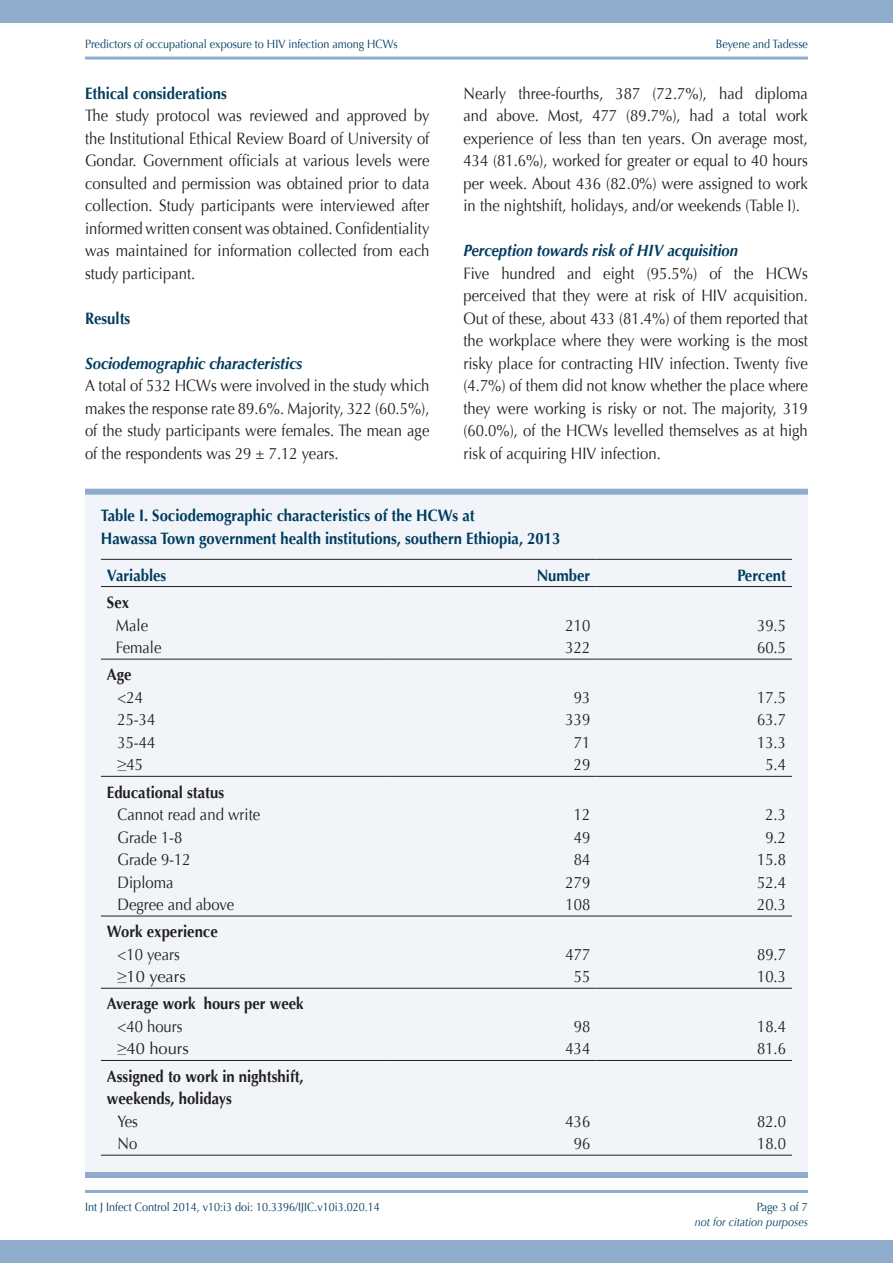
<style>
.page{position:relative;width:893px;height:1263px;background:#fff}
.page>*{position:absolute;margin:0;border:0;box-sizing:border-box;transform-origin:0 0}
.bodytext{font:16.5px/22.5px "Optima";color:#231f20;text-align:justify;scale:.9 1}
.sub1{font:700 16.5px "Optima";color:#003c5f;scale:.9 1}
.bodytext-2{font:700 16.5px/22.5px "Optima";color:#231f20;scale:.9 1}
.sub2{font:italic 700 16.5px "Optima";color:#003c5f;scale:.9 1}
.bodytext-3{font:16.5px "Optima";color:#231f20}
.t1{font:12px "Optima";color:#003c5f;scale:.9 1}
.t2{font:italic 12px "Optima";color:#003c5f;scale:.9 1}
</style>
<div class="page">
<div style="left:0;top:0;width:893px;height:23px;background:#8faccc"></div>
<div style="left:0;top:1240px;width:893px;height:23px;background:#8faccc"></div>
<hr style="left:85px;top:1190px;width:723px;height:3px;background:#8faccc">
<hr style="left:85px;top:57px;width:723px;height:3px;background:#8faccc">
<div style="left:85px;top:494px;width:723px;height:678px;background:#f1f5f9"></div>
<div style="left:85px;top:489px;width:723px;height:6px;background:#8faccc"></div>
<div style="left:85px;top:1172px;width:723px;height:6px;background:#8faccc"></div>
<hr style="left:101px;top:1155px;width:286px;height:1px;background:#231f20">
<hr style="left:387px;top:1155px;width:209px;height:1px;background:#231f20">
<hr style="left:596px;top:1155px;width:196px;height:1px;background:#231f20">
<hr style="left:101px;top:559px;width:286px;height:1px;background:#231f20">
<hr style="left:387px;top:559px;width:209px;height:1px;background:#231f20">
<hr style="left:596px;top:559px;width:196px;height:1px;background:#231f20">
<hr style="left:101px;top:586px;width:286px;height:1px;background:#231f20">
<hr style="left:387px;top:586px;width:209px;height:1px;background:#231f20">
<hr style="left:596px;top:586px;width:196px;height:1px;background:#231f20">
<hr style="left:101px;top:659px;width:286px;height:1px;background:#231f20">
<hr style="left:387px;top:659px;width:209px;height:1px;background:#231f20">
<hr style="left:596px;top:659px;width:196px;height:1px;background:#231f20">
<hr style="left:101px;top:776px;width:286px;height:1px;background:#231f20">
<hr style="left:387px;top:776px;width:209px;height:1px;background:#231f20">
<hr style="left:596px;top:776px;width:196px;height:1px;background:#231f20">
<hr style="left:101px;top:916px;width:286px;height:1px;background:#231f20">
<hr style="left:387px;top:916px;width:209px;height:1px;background:#231f20">
<hr style="left:596px;top:916px;width:196px;height:1px;background:#231f20">
<hr style="left:101px;top:988px;width:286px;height:1px;background:#231f20">
<hr style="left:387px;top:988px;width:209px;height:1px;background:#231f20">
<hr style="left:596px;top:988px;width:196px;height:1px;background:#231f20">
<hr style="left:101px;top:1060px;width:286px;height:1px;background:#231f20">
<hr style="left:387px;top:1060px;width:209px;height:1px;background:#231f20">
<hr style="left:596px;top:1060px;width:196px;height:1px;background:#231f20">
<p class="t1" style="left:85px;top:37px;width:349px">Predictors of occupational exposure to HIV infection among HCWs</p>
<p class="t1" style="left:716px;top:37px;width:104px">Beyene and Tadesse</p>
<p class="sub1" style="left:85px;top:84px;width:159px">Ethical considerations</p>
<p class="bodytext" style="left:85px;top:105px;width:384px">The study protocol was reviewed and approved by the Institutional Ethical Review Board of University of Gondar. Government officials at various levels were consulted and permission was obtained prior to data collection. Study participants were interviewed after informed written consent was obtained. Confidentiality was maintained for information collected from each study participant.</p>
<p class="sub1" style="left:85px;top:309px;width:52px">Results</p>
<p class="sub2" style="left:85px;top:353px;width:243px">Sociodemographic characteristics</p>
<p class="bodytext" style="left:85px;top:375px;width:384px">A total of 532 HCWs were involved in the study which makes the response rate 89.6%. Majority, 322 (60.5%), of the study participants were females. The mean age of the respondents was 29 ± 7.12 years.</p>
<p class="bodytext" style="left:463px;top:82px;width:384px">Nearly three-fourths, 387 (72.7%), had diploma and above. Most, 477 (89.7%), had a total work experience of less than ten years. On average most, 434 (81.6%), worked for greater or equal to 40 hours per week. About 436 (82.0%) were assigned to work in the nightshift, holidays, and/or weekends (Table I).</p>
<p class="sub2" style="left:463px;top:241px;width:307px">Perception towards risk of HIV acquisition</p>
<p class="bodytext" style="left:463px;top:262px;width:384px">Five hundred and eight (95.5%) of the HCWs perceived that they were at risk of HIV acquisition.<br>Out of these, about 433 (81.4%) of them reported that the workplace where they were working is the most risky place for contracting HIV infection. Twenty five (4.7%) of them did not know whether the place where they were working is risky or not. The majority, 319 (60.0%), of the HCWs levelled themselves as at high risk of acquiring HIV infection.</p>
<p class="sub1" style="left:101px;top:506px;width:417px">Table I. Sociodemographic characteristics of the HCWs at</p>
<p class="sub1" style="left:101px;top:528px;width:512px">Hawassa Town government health institutions, southern Ethiopia, 2013</p>
<p class="sub1" style="left:107px;top:565px;width:68px">Variables</p>
<p class="sub1" style="left:537px;top:565px;width:61px">Number</p>
<p class="sub1" style="left:737px;top:565px;width:56px">Percent</p>
<p class="bodytext-2" style="left:107px;top:591px;width:26px">Sex</p>
<p class="bodytext" style="left:116px;top:614px;width:37px">Male</p>
<p class="bodytext" style="left:116px;top:636px;width:52px">Female</p>
<p class="bodytext" style="left:566px;top:614px;width:29px">210</p>
<p class="bodytext" style="left:566px;top:636px;width:29px">322</p>
<p class="bodytext" style="left:757px;top:614px;width:34px">39.5</p>
<p class="bodytext" style="left:757px;top:636px;width:34px">60.5</p>
<p class="bodytext-2" style="left:107px;top:664px;width:29px">Age</p>
<p class="bodytext" style="left:117px;top:686px;width:30px">&lt;24</p>
<p class="bodytext" style="left:117px;top:709px;width:44px">25-34</p>
<p class="bodytext" style="left:117px;top:731px;width:44px">35-44</p>
<p class="bodytext-3" style="left:117px;top:755px;width:27px">≥45</p>
<p class="bodytext-2" style="left:107px;top:781px;width:132px">Educational status</p>
<p class="bodytext" style="left:117px;top:803px;width:160px">Cannot read and write</p>
<p class="bodytext" style="left:117px;top:826px;width:74px">Grade 1-8</p>
<p class="bodytext" style="left:117px;top:848px;width:83px">Grade 9-12</p>
<p class="bodytext" style="left:117px;top:871px;width:64px">Diploma</p>
<p class="bodytext" style="left:117px;top:893px;width:131px">Degree and above</p>
<p class="bodytext-2" style="left:107px;top:920px;width:125px">Work experience</p>
<p class="bodytext" style="left:117px;top:943px;width:71px">&lt;10 years</p>
<p class="bodytext-3" style="left:117px;top:967px;width:70px">≥10 years</p>
<p class="bodytext-2" style="left:107px;top:993px;width:220px">Average work hours per week</p>
<p class="bodytext" style="left:117px;top:1015px;width:74px">&lt;40 hours</p>
<p class="bodytext-3" style="left:117px;top:1039px;width:73px">≥40 hours</p>
<p class="bodytext-2" style="left:107px;top:1065px;width:220px">Assigned to work in nightshift, weekends, holidays</p>
<p class="bodytext" style="left:117px;top:1110px;width:24px">Yes</p>
<p class="bodytext" style="left:117px;top:1132px;width:24px">No</p>
<p class="bodytext" style="left:574px;top:686px;width:20px">93</p>
<p class="bodytext" style="left:566px;top:709px;width:29px">339</p>
<p class="bodytext" style="left:574px;top:731px;width:20px">71</p>
<p class="bodytext" style="left:574px;top:754px;width:20px">29</p>
<p class="bodytext" style="left:757px;top:686px;width:34px">17.5</p>
<p class="bodytext" style="left:757px;top:709px;width:34px">63.7</p>
<p class="bodytext" style="left:757px;top:731px;width:34px">13.3</p>
<p class="bodytext" style="left:765px;top:754px;width:24px">5.4</p>
<p class="bodytext" style="left:574px;top:803px;width:20px">12</p>
<p class="bodytext" style="left:574px;top:826px;width:20px">49</p>
<p class="bodytext" style="left:574px;top:848px;width:20px">84</p>
<p class="bodytext" style="left:566px;top:871px;width:29px">279</p>
<p class="bodytext" style="left:566px;top:893px;width:29px">108</p>
<p class="bodytext" style="left:765px;top:803px;width:24px">2.3</p>
<p class="bodytext" style="left:765px;top:826px;width:24px">9.2</p>
<p class="bodytext" style="left:757px;top:848px;width:34px">15.8</p>
<p class="bodytext" style="left:757px;top:871px;width:34px">52.4</p>
<p class="bodytext" style="left:757px;top:893px;width:34px">20.3</p>
<p class="bodytext" style="left:566px;top:943px;width:29px">477</p>
<p class="bodytext" style="left:574px;top:965px;width:20px">55</p>
<p class="bodytext" style="left:757px;top:943px;width:34px">89.7</p>
<p class="bodytext" style="left:757px;top:965px;width:34px">10.3</p>
<p class="bodytext" style="left:574px;top:1015px;width:20px">98</p>
<p class="bodytext" style="left:566px;top:1038px;width:29px">434</p>
<p class="bodytext" style="left:757px;top:1015px;width:34px">18.4</p>
<p class="bodytext" style="left:757px;top:1038px;width:34px">81.6</p>
<p class="bodytext" style="left:566px;top:1110px;width:29px">436</p>
<p class="bodytext" style="left:574px;top:1132px;width:20px">96</p>
<p class="bodytext" style="left:757px;top:1110px;width:34px">82.0</p>
<p class="bodytext" style="left:757px;top:1132px;width:34px">18.0</p>
<p class="t1" style="left:85px;top:1200px;width:329px">Int J Infect Control 2014, v10:i3 doi: 10.3396/IJIC.v10i3.020.14</p>
<p class="t1" style="left:757px;top:1200px;width:58px">Page 3 of 7</p>
<p class="t2" style="left:695px;top:1215px;width:127px">not for citation purposes</p>
</div>
